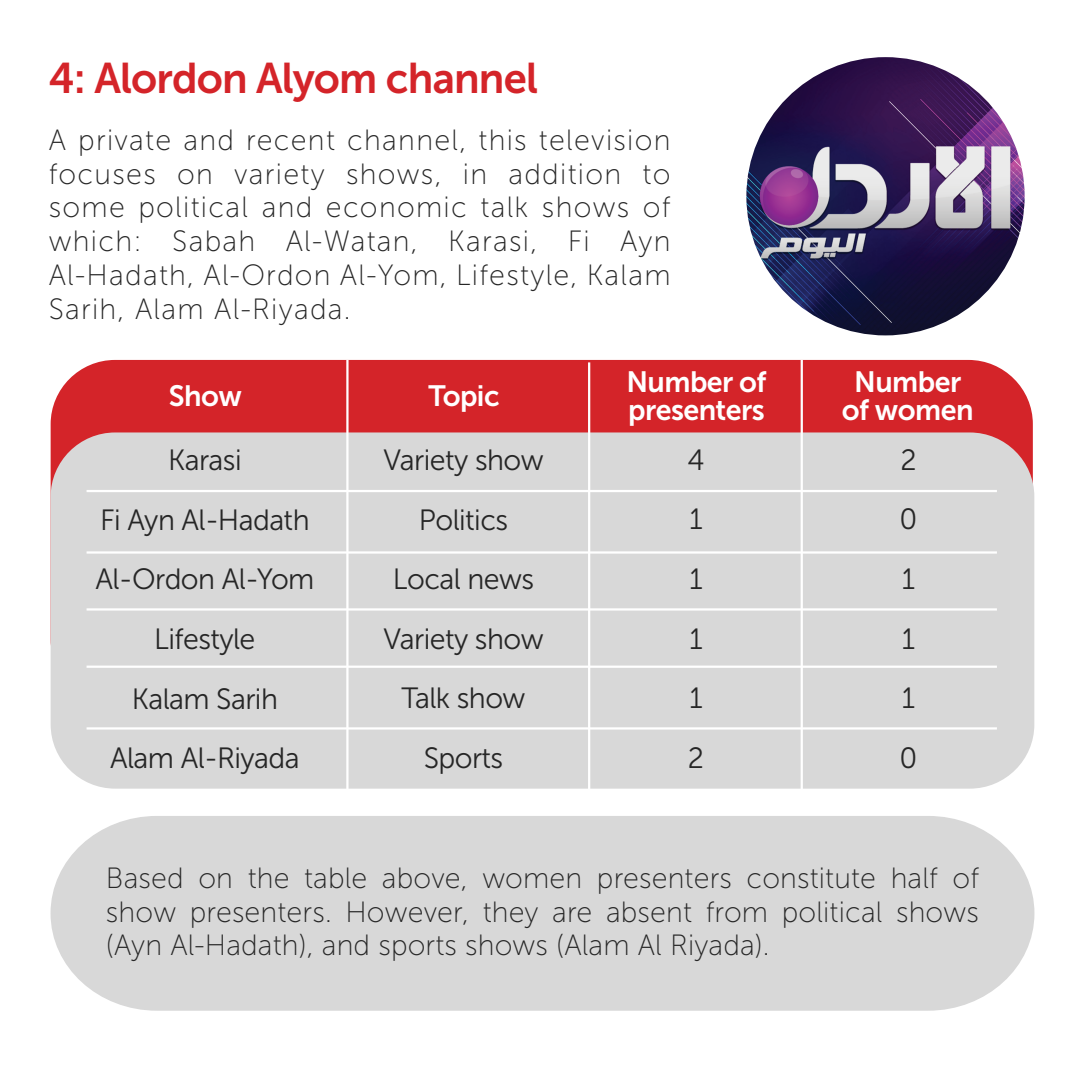
<style>
.page{position:relative;width:1085px;height:1085px;background:#fff}
.page>*{position:absolute;margin:0;border:0;box-sizing:border-box;transform-origin:0 0}
.t1{font:42.75px "Museo Sans 700";letter-spacing:-.02em;color:#d42429}
.t2{font:29.25px/33.8px "Museo Sans 100";letter-spacing:.005em;color:#262626;text-align:justify}
.t3{font:29.25px/59.6px "Museo Sans 300";letter-spacing:-.02em;color:#262626;text-align:center}
.t4{font:29.25px/28.1px "Museo Sans 700";letter-spacing:-.02em;color:#fff}
</style>
<div class="page">
<div style="left:50px;top:816px;width:984px;height:194px;background:#d8d8d8"></div>
<img style="left:746px;top:57px;width:278px;height:278px;border-radius:139px">
<div style="left:51px;top:360px;width:981px;height:343px;background:#d42429;border-radius:64px"></div>
<div style="left:51px;top:432px;width:983px;height:356px;background:#d8d8d8;border-radius:64px"></div>
<hr style="left:588px;top:362px;width:2px;height:428px;background:#fff">
<hr style="left:346px;top:360px;width:2px;height:430px;background:#fff">
<hr style="left:800px;top:360px;width:2px;height:430px;background:#fff">
<hr style="left:86px;top:490px;width:910px;height:2px;background:#fff">
<hr style="left:86px;top:551px;width:910px;height:2px;background:#fff">
<hr style="left:86px;top:608px;width:910px;height:2px;background:#fff">
<hr style="left:86px;top:665px;width:910px;height:2px;background:#fff">
<hr style="left:86px;top:727px;width:910px;height:2px;background:#fff">
<h1 class="t1" style="left:49px;top:54px;width:490px">4: Alordon Alyom channel</h1>
<p class="t2" style="left:49px;top:123px;width:623px">A private and recent channel, this television focuses on variety shows, in addition to some political and economic talk shows of which: Sabah Al-Watan, Karasi, Fi Ayn Al-Hadath, Al-Ordon Al-Yom, Lifestyle, Kalam Sarih, Alam Al-Riyada.</p>
<p class="t4" style="left:169px;top:382px;width:74px">Show</p>
<p class="t4" style="left:428px;top:382px;width:73px">Topic</p>
<p class="t4" style="left:626px;top:368px;width:141px">Number of presenters</p>
<p class="t4" style="left:841px;top:368px;width:133px;text-align:center">Number of women</p>
<p class="t3" style="left:95px;top:430px;width:220px">Karasi<br>Fi Ayn Al-Hadath<br>Al-Ordon Al-Yom<br>Lifestyle<br>Kalam Sarih<br>Alam Al-Riyada</p>
<p class="t3" style="left:383px;top:430px;width:162px">Variety show<br>Politics<br>Local news<br>Variety show<br>Talk show<br>Sports</p>
<p class="t3" style="left:687px;top:430px;width:19px;text-align:justify">4<br>1<br>1<br>1<br>1<br>2</p>
<p class="t3" style="left:899px;top:430px;width:19px;text-align:justify">2<br>0<br>1<br>1<br>1<br>0</p>
<p class="t2" style="left:106px;top:861px;width:874px">Based on the table above, women presenters constitute half of show presenters. However, they are absent from political shows (Ayn Al-Hadath), and sports shows (Alam Al Riyada).</p>
</div>
